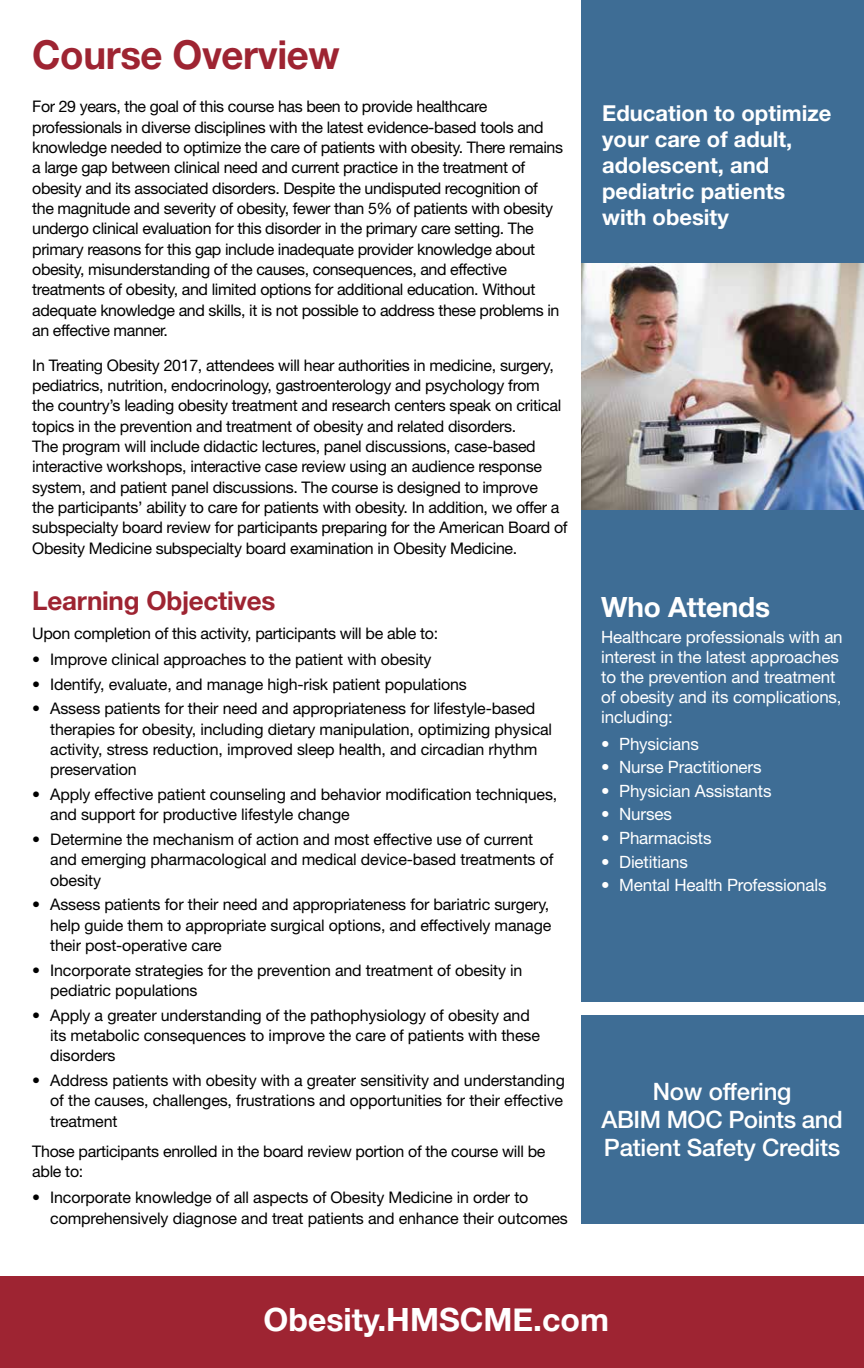
<style>
.page{position:relative;width:864px;height:1368px;background:#fff}
.page>*{position:absolute;margin:0;border:0;box-sizing:border-box;transform-origin:0 0}
.t1{font:700 40px "Helvetica Neue LT Std";letter-spacing:-.01em;color:#9e2432;scale:.96 1}
.t2{font:700 32px "Helvetica Neue";color:#fff}
.t3{font:700 28px "Helvetica Neue LT Std";letter-spacing:-.01em;color:#fff}
.t4{font:700 26px "Helvetica Neue";letter-spacing:-.01em;color:#9e2432}
.t5{font:500 24px/28px "Helvetica Neue LT Std";letter-spacing:-.01em;color:#fff;text-align:center}
.t6{font:700 22px/26px "Helvetica Neue LT Std";color:#fff}
.t7{font:17px/20px "Helvetica Neue LT Std";letter-spacing:-.01em;color:#fff}
.t8{font:16px/20.4px "Helvetica Neue LT Std";letter-spacing:-.02em;color:#000}
</style>
<div class="page">
<div style="left:582px;top:0;width:282px;height:1224px;background:#3e6d95"></div>
<img style="left:582px;top:264px;width:282px;height:245px">
<div style="left:569px;top:1002px;width:295px;height:12px;background:#fff"></div>
<div style="left:0;top:1276px;width:864px;height:92px;background:#9e2432"></div>
<h1 class="t1" style="left:32px;top:30px;width:322px">Course Overview</h1>
<p class="t8" style="left:32px;top:96px;width:532px">For 29 years, the goal of this course has been to provide healthcare professionals in diverse disciplines with the latest evidence-based tools and knowledge needed to optimize the care of patients with obesity. There remains a large gap between clinical need and current practice in the treatment of obesity and its associated disorders. Despite the undisputed recognition of the magnitude and severity of obesity, fewer than 5% of patients with obesity undergo clinical evaluation for this disorder in the primary care setting. The primary reasons for this gap include inadequate provider knowledge about obesity, misunderstanding of the causes, consequences, and effective treatments of obesity, and limited options for additional education. Without adequate knowledge and skills, it is not possible to address these problems in an effective manner.</p>
<p class="t8" style="left:32px;top:355px;width:537px">In Treating Obesity 2017, attendees will hear authorities in medicine, surgery, pediatrics, nutrition, endocrinology, gastroenterology and psychology from<br>the country’s leading obesity treatment and research centers speak on critical topics in the prevention and treatment of obesity and related disorders.<br>The program will include didactic lectures, panel discussions, case-based interactive workshops, interactive case review using an audience response system, and patient panel discussions. The course is designed to improve<br>the participants’ ability to care for patients with obesity. In addition, we offer a subspecialty board review for participants preparing for the American Board of Obesity Medicine subspecialty board examination in Obesity Medicine.</p>
<h3 class="t4" style="left:32px;top:580px;width:245px">Learning Objectives</h3>
<p class="t8" style="left:32px;top:623px;width:407px">Upon completion of this activity, participants will be able to:</p>
<p class="t8" style="left:32px;top:649px;width:401px">• Improve clinical approaches to the patient with obesity</p>
<p class="t8" style="left:32px;top:674px;width:436px">• Identify, evaluate, and manage high-risk patient populations</p>
<p class="t8" style="left:50px;top:698px;width:503px;text-indent:-18px">• Assess patients for their need and appropriateness for lifestyle-based therapies for obesity, including dietary manipulation, optimizing physical activity, stress reduction, improved sleep health, and circadian rhythm preservation</p>
<p class="t8" style="left:50px;top:784px;width:509px;text-indent:-18px">• Apply effective patient counseling and behavior modification techniques, and support for productive lifestyle change</p>
<p class="t8" style="left:50px;top:829px;width:505px;text-indent:-18px">• Determine the mechanism of action and most effective use of current and emerging pharmacological and medical device-based treatments of obesity</p>
<p class="t8" style="left:50px;top:894px;width:503px;text-align:justify;text-indent:-18px">• Assess patients for their need and appropriateness for bariatric surgery, help guide them to appropriate surgical options, and effectively manage their post-operative care</p>
<p class="t8" style="left:50px;top:960px;width:474px;text-indent:-18px">• Incorporate strategies for the prevention and treatment of obesity in pediatric populations</p>
<p class="t8" style="left:50px;top:1005px;width:491px;text-indent:-18px">• Apply a greater understanding of the pathophysiology of obesity and its metabolic consequences to improve the care of patients with these disorders</p>
<p class="t8" style="left:50px;top:1070px;width:516px;text-align:justify;text-indent:-18px">• Address patients with obesity with a greater sensitivity and understanding of the causes, challenges, frustrations and opportunities for their effective treatment</p>
<p class="t8" style="left:32px;top:1141px;width:515px">Those participants enrolled in the board review portion of the course will be able to:</p>
<p class="t8" style="left:50px;top:1187px;width:519px;text-indent:-18px">• Incorporate knowledge of all aspects of Obesity Medicine in order to comprehensively diagnose and treat patients and enhance their outcomes</p>
<h3 class="t6" style="left:602px;top:100px;width:231px">Education to optimize your care of adult, adolescent, and pediatric patients with obesity</h3>
<h3 class="t3" style="left:601px;top:589px;width:170px">Who Attends</h3>
<p class="t7" style="left:601px;top:627px;width:243px">Healthcare professionals with an interest in the latest approaches to the prevention and treatment of obesity and its complications, including:</p>
<p class="t7" style="left:601px;top:733px;width:99px">• Physicians</p>
<p class="t7" style="left:601px;top:757px;width:162px">• Nurse Practitioners</p>
<p class="t7" style="left:601px;top:781px;width:172px">• Physician Assistants</p>
<p class="t7" style="left:601px;top:804px;width:72px">• Nurses</p>
<p class="t7" style="left:601px;top:828px;width:112px">• Pharmacists</p>
<p class="t7" style="left:601px;top:851px;width:88px">• Dietitians</p>
<p class="t7" style="left:601px;top:875px;width:227px">• Mental Health Professionals</p>
<h3 class="t5" style="left:602px;top:1077px;width:243px">Now offering<br>ABIM MOC Points and<br>Patient Safety Credits</h3>
<h2 class="t2" style="left:264px;top:1295px;width:347px">Obesity.HMSCME.com</h2>
</div>
